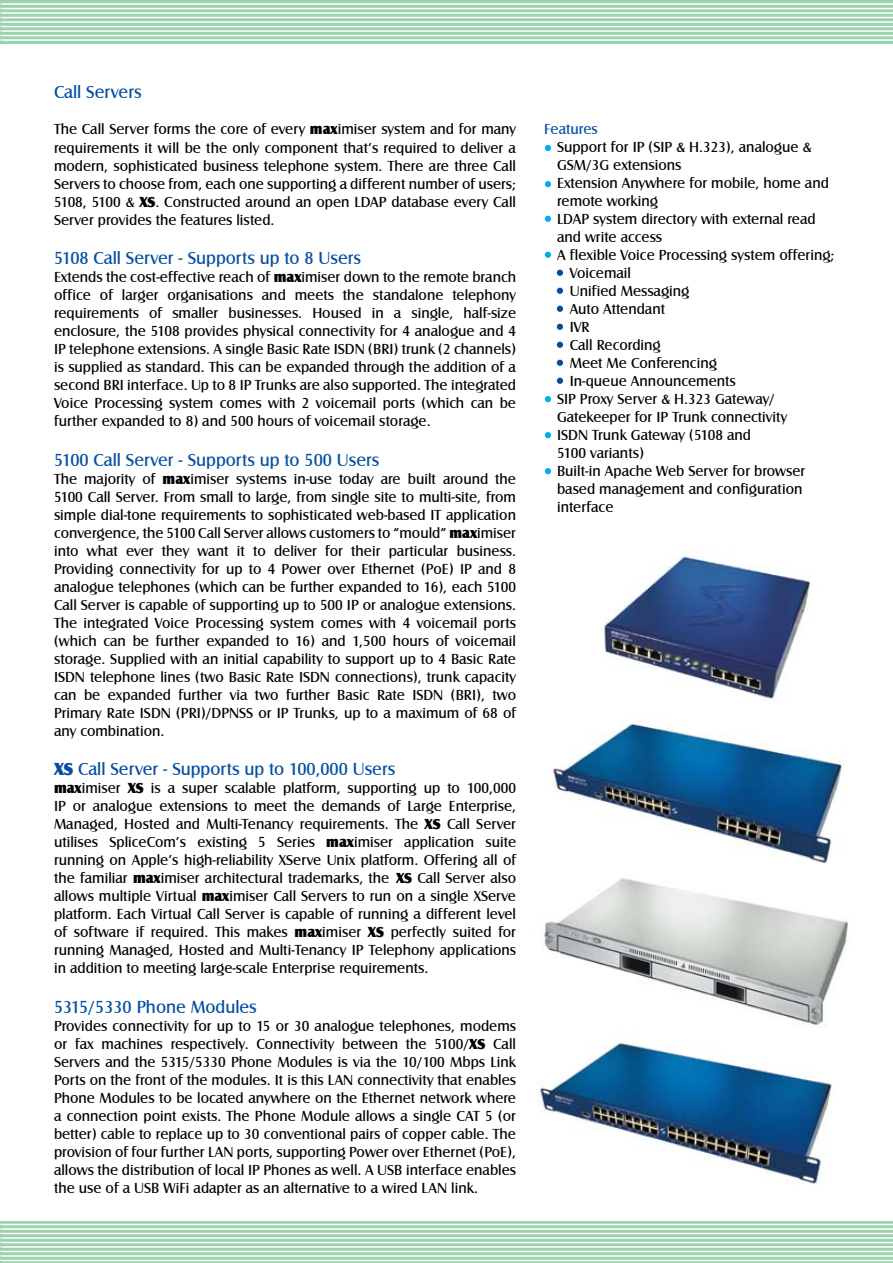
<style>
.page{position:relative;width:893px;height:1263px;background:#fff}
.page>*{position:absolute;margin:0;border:0;box-sizing:border-box;transform-origin:0 0}
.t1{font:18px "Castle T";color:#034ea2}
.t2{font:15px/18px "Castle T";color:#000;text-align:justify}
.t3{font:15px "Castle T";color:#034ea2}
.s1{font-family:"Castle T Ultr";font-size:14.25px}
.s2{font-family:"Castle T Ultr"}
</style>
<div class="page">
<hr style="left:0;top:0;width:1px;height:44px;background:#9bd3ae">
<hr style="left:0;top:1221px;width:1px;height:42px;background:#9bd3ae">
<svg style="left:0;top:1223px;width:1px;height:38px"></svg>
<svg style="left:0;top:3px;width:1px;height:38px"></svg>
<svg style="left:2px;top:0;width:891px;height:44px;background:#a1d5b3"></svg>
<svg style="left:2px;top:1221px;width:891px;height:42px;background:#a3d6b4"></svg>
<hr style="left:2px;top:1224px;width:891px;height:1px;background:#fff">
<hr style="left:2px;top:3px;width:891px;height:2px;background:#fff">
<hr style="left:2px;top:1228px;width:891px;height:2px;background:#fff">
<hr style="left:2px;top:8px;width:891px;height:1px;background:#fff">
<hr style="left:2px;top:1233px;width:891px;height:1px;background:#fff">
<hr style="left:2px;top:12px;width:891px;height:2px;background:#fff">
<hr style="left:2px;top:1237px;width:891px;height:2px;background:#fff">
<hr style="left:2px;top:17px;width:891px;height:1px;background:#fff">
<hr style="left:2px;top:1242px;width:891px;height:1px;background:#fff">
<hr style="left:2px;top:21px;width:891px;height:2px;background:#fff">
<hr style="left:2px;top:1246px;width:891px;height:2px;background:#fff">
<hr style="left:2px;top:26px;width:891px;height:1px;background:#fff">
<hr style="left:2px;top:1251px;width:891px;height:1px;background:#fff">
<hr style="left:2px;top:30px;width:891px;height:2px;background:#fff">
<hr style="left:2px;top:1255px;width:891px;height:2px;background:#fff">
<hr style="left:2px;top:35px;width:891px;height:1px;background:#fff">
<hr style="left:2px;top:1260px;width:891px;height:1px;background:#fff">
<hr style="left:2px;top:39px;width:891px;height:2px;background:#fff">
<img style="left:551px;top:717px;width:295px;height:146px">
<img style="left:544px;top:878px;width:305px;height:147px">
<img style="left:604px;top:556px;width:207px;height:146px">
<img style="left:537px;top:1041px;width:295px;height:143px">
<svg style="left:545px;top:216px;width:6px;height:6px"></svg>
<svg style="left:545px;top:145px;width:6px;height:6px"></svg>
<svg style="left:545px;top:181px;width:6px;height:6px"></svg>
<svg style="left:545px;top:252px;width:6px;height:6px"></svg>
<svg style="left:557px;top:270px;width:6px;height:6px"></svg>
<svg style="left:557px;top:288px;width:6px;height:6px"></svg>
<svg style="left:557px;top:306px;width:6px;height:6px"></svg>
<svg style="left:557px;top:324px;width:6px;height:6px"></svg>
<svg style="left:557px;top:342px;width:6px;height:6px"></svg>
<svg style="left:557px;top:360px;width:6px;height:6px"></svg>
<svg style="left:557px;top:378px;width:6px;height:6px"></svg>
<svg style="left:545px;top:396px;width:6px;height:6px"></svg>
<svg style="left:545px;top:432px;width:6px;height:6px"></svg>
<svg style="left:545px;top:468px;width:6px;height:6px"></svg>
<p class="t1" style="left:54px;top:83px;width:89px">Call Servers</p>
<p class="t2" style="left:54px;top:121px;width:464px">The Call Server forms the core of every <span class="s1">max</span>imiser system and for many requirements it will be the only component that’s required to deliver a modern, sophisticated business telephone system. There are three Call Servers to choose from, each one supporting a different number of users; 5108, 5100 &amp; <span class="s2">XS</span>. Constructed around an open LDAP database every Call Server provides the features listed.</p>
<p class="t1" style="left:54px;top:248px;width:309px">5108 Call Server - Supports up to 8 Users</p>
<p class="t2" style="left:54px;top:268px;width:464px">Extends the cost-effective reach of <span class="s1">max</span>imiser down to the remote branch office of larger organisations and meets the standalone telephony requirements of smaller businesses. Housed in a single, half-size enclosure, the 5108 provides physical connectivity for 4 analogue and 4<br>IP telephone extensions. A single Basic Rate ISDN (BRI) trunk (2 channels) is supplied as standard. This can be expanded through the addition of a second BRI interface. Up to 8 IP Trunks are also supported. The integrated Voice Processing system comes with 2 voicemail ports (which can be further expanded to 8) and 500 hours of voicemail storage.</p>
<p class="t1" style="left:54px;top:450px;width:327px">5100 Call Server - Supports up to 500 Users</p>
<p class="t2" style="left:54px;top:470px;width:464px">The majority of <span class="s1">max</span>imiser systems in-use today are built around the 5100 Call Server. From small to large, from single site to multi-site, from simple dial-tone requirements to sophisticated web-based IT application convergence, the 5100 Call Server allows customers to “mould” <span class="s1">max</span>imiser into what ever they want it to deliver for their particular business.<br>Providing connectivity for up to 4 Power over Ethernet (PoE) IP and 8 analogue telephones (which can be further expanded to 16), each 5100<br>Call Server is capable of supporting up to 500 IP or analogue extensions.<br>The integrated Voice Processing system comes with 4 voicemail ports (which can be further expanded to 16) and 1,500 hours of voicemail storage. Supplied with an initial capability to support up to 4 Basic Rate ISDN telephone lines (two Basic Rate ISDN connections), trunk capacity can be expanded further via two further Basic Rate ISDN (BRI), two Primary Rate ISDN (PRI)/DPNSS or IP Trunks, up to a maximum of 68 of any combination.</p>
<p class="t1" style="left:54px;top:759px;width:343px"><span class="s2">XS</span> Call Server - Supports up to 100,000 Users</p>
<p class="t2" style="left:54px;top:780px;width:464px"><span class="s1">max</span>imiser <span class="s2">XS</span> is a super scalable platform, supporting up to 100,000<br>IP or analogue extensions to meet the demands of Large Enterprise, Managed, Hosted and Multi-Tenancy requirements. The <span class="s2">XS</span> Call Server utilises SpliceCom’s existing 5 Series <span class="s1">max</span>imiser application suite running on Apple’s high-reliability XServe Unix platform. Offering all of the familiar <span class="s1">max</span>imiser architectural trademarks, the <span class="s2">XS</span> Call Server also allows multiple Virtual <span class="s1">max</span>imiser Call Servers to run on a single XServe platform. Each Virtual Call Server is capable of running a different level of software if required. This makes <span class="s1">max</span>imiser <span class="s2">XS</span> perfectly suited for running Managed, Hosted and Multi-Tenancy IP Telephony applications in addition to meeting large-scale Enterprise requirements.</p>
<p class="t1" style="left:54px;top:997px;width:204px">5315/5330 Phone Modules</p>
<p class="t2" style="left:54px;top:1017px;width:464px">Provides connectivity for up to 15 or 30 analogue telephones, modems or fax machines respectively. Connectivity between the 5100/<span class="s2">XS</span> Call Servers and the 5315/5330 Phone Modules is via the 10/100 Mbps Link Ports on the front of the modules. It is this LAN connectivity that enables Phone Modules to be located anywhere on the Ethernet network where a connection point exists. The Phone Module allows a single CAT 5 (or better) cable to replace up to 30 conventional pairs of copper cable. The provision of four further LAN ports, supporting Power over Ethernet (PoE), allows the distribution of local IP Phones as well. A USB interface enables the use of a USB WiFi adapter as an alternative to a wired LAN link.</p>
<p class="t3" style="left:544px;top:121px;width:55px">Features</p>
<p class="t2" style="left:557px;top:138px;width:256px">Support for IP (SIP &amp; H.323), analogue &amp;</p>
<p class="t2" style="left:557px;top:156px;width:126px">GSM/3G extensions</p>
<p class="t2" style="left:557px;top:174px;width:273px">Extension Anywhere for mobile, home and</p>
<p class="t2" style="left:557px;top:192px;width:102px">remote working</p>
<p class="t2" style="left:557px;top:210px;width:260px">LDAP system directory with external read</p>
<p class="t2" style="left:557px;top:228px;width:107px">and write access</p>
<p class="t2" style="left:557px;top:246px;width:279px">A flexible Voice Processing system offering;</p>
<p class="t2" style="left:570px;top:264px;width:63px">Voicemail</p>
<p class="t2" style="left:570px;top:282px;width:121px">Unified Messaging</p>
<p class="t2" style="left:570px;top:300px;width:97px">Auto Attendant</p>
<p class="t2" style="left:570px;top:318px;width:21px">IVR</p>
<p class="t2" style="left:570px;top:336px;width:93px">Call Recording</p>
<p class="t2" style="left:570px;top:354px;width:149px">Meet Me Conferencing</p>
<p class="t2" style="left:570px;top:372px;width:168px">In-queue Announcements</p>
<p class="t2" style="left:557px;top:390px;width:219px">SIP Proxy Server &amp; H.323 Gateway/</p>
<p class="t2" style="left:557px;top:408px;width:232px">Gatekeeper for IP Trunk connectivity</p>
<p class="t2" style="left:557px;top:426px;width:196px">ISDN Trunk Gateway (5108 and</p>
<p class="t2" style="left:557px;top:444px;width:88px">5100 variants)</p>
<p class="t2" style="left:557px;top:462px;width:250px">Built-in Apache Web Server for browser</p>
<p class="t2" style="left:557px;top:480px;width:247px">based management and configuration</p>
<p class="t2" style="left:557px;top:498px;width:58px">interface</p>
</div>
